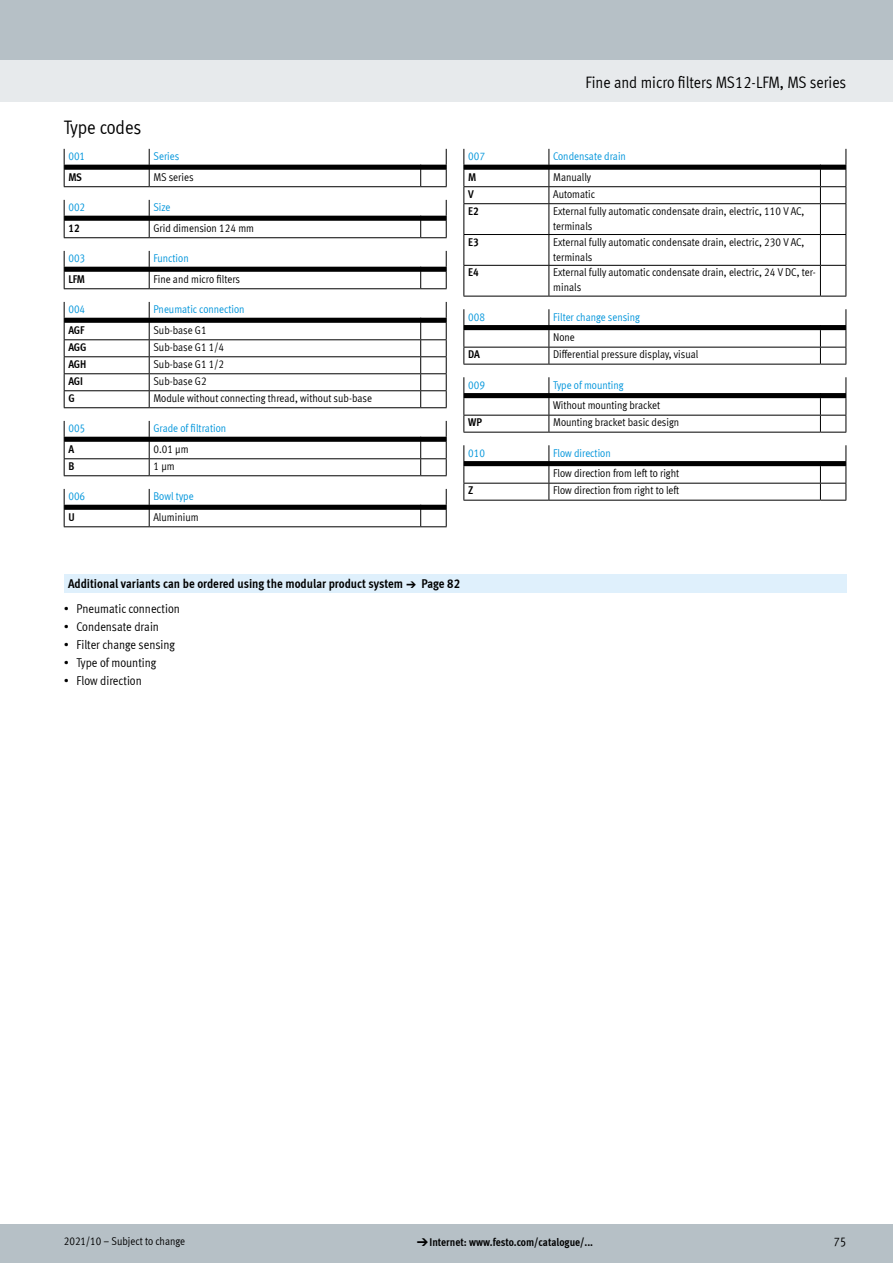
<style>
.page{position:relative;width:893px;height:1263px;background:#fff}
.page>*{position:absolute;margin:0;border:0;box-sizing:border-box;transform-origin:0 0}
.FES_title_section{font:19.5px "Meta Cond LF";color:#000}
.FES_title_family{font:16.5px "Meta Cond LF";color:#000}
.t1{font:12.75px "Meta Cond LF";color:#000}
.FES_head_1_text{font:700 12.75px "Meta Cond LF";color:#000}
.t2{font:11.25px/15px "Meta Cond LF";color:#000}
.t3{font:11.25px/20.5px "Meta Cond LF";color:#0095db}
.t4{font:700 11.25px "Meta Cond LF";color:#000}
.s1{color:#000}
.s2{color:#0095db}
.s3{font-family:"Meto Pict 182";font-weight:400}
</style>
<div class="page">
<div style="left:0;top:1225px;width:893px;height:38px;background:#b6c0c6"></div>
<div style="left:0;top:60px;width:893px;height:42px;background:#e7eaec"></div>
<div style="left:0;top:0;width:893px;height:60px;background:#b6c0c6"></div>
<div style="left:64px;top:574px;width:782px;height:19px;background:#dff0fc"></div>
<svg style="left:64px;top:149px;width:383px;height:38px"></svg>
<svg style="left:64px;top:200px;width:383px;height:38px"></svg>
<svg style="left:64px;top:251px;width:383px;height:38px"></svg>
<svg style="left:64px;top:302px;width:383px;height:106px"></svg>
<svg style="left:64px;top:421px;width:383px;height:55px"></svg>
<svg style="left:64px;top:489px;width:383px;height:38px"></svg>
<hr style="left:463px;top:204px;width:1px;height:30px;background:#000">
<hr style="left:549px;top:204px;width:1px;height:30px;background:#000">
<svg style="left:463px;top:149px;width:384px;height:55px"></svg>
<hr style="left:820px;top:204px;width:1px;height:30px;background:#000">
<hr style="left:846px;top:204px;width:1px;height:30px;background:#000">
<hr style="left:463px;top:234px;width:86px;height:1px;background:#000">
<hr style="left:463px;top:235px;width:1px;height:30px;background:#000">
<hr style="left:549px;top:234px;width:271px;height:1px;background:#000">
<hr style="left:549px;top:235px;width:1px;height:30px;background:#000">
<svg style="left:820px;top:234px;width:26px;height:1px"></svg>
<hr style="left:820px;top:235px;width:1px;height:30px;background:#000">
<hr style="left:846px;top:235px;width:1px;height:30px;background:#000">
<hr style="left:463px;top:265px;width:86px;height:1px;background:#000">
<hr style="left:463px;top:266px;width:1px;height:30px;background:#000">
<hr style="left:463px;top:296px;width:86px;height:1px;background:#000">
<hr style="left:549px;top:265px;width:271px;height:1px;background:#000">
<hr style="left:549px;top:266px;width:1px;height:30px;background:#000">
<hr style="left:549px;top:296px;width:271px;height:1px;background:#000">
<svg style="left:820px;top:265px;width:26px;height:1px"></svg>
<hr style="left:820px;top:266px;width:1px;height:30px;background:#000">
<hr style="left:846px;top:266px;width:1px;height:30px;background:#000">
<svg style="left:820px;top:296px;width:26px;height:1px"></svg>
<svg style="left:463px;top:309px;width:384px;height:56px"></svg>
<svg style="left:463px;top:377px;width:384px;height:56px"></svg>
<svg style="left:463px;top:445px;width:384px;height:56px"></svg>
<p class="FES_title_section" style="left:64px;top:116px;width:79px">Type codes</p>
<p class="t3" style="left:68px;top:146px;width:18px">001</p>
<p class="t3" style="left:153px;top:146px;width:27px">Series</p>
<p class="t4" style="left:68px;top:170px;width:15px">MS</p>
<p class="t2" style="left:153px;top:169px;width:42px">MS series</p>
<p class="t3" style="left:68px;top:197px;width:18px">002</p>
<p class="t3" style="left:153px;top:197px;width:19px">Size</p>
<p class="t4" style="left:68px;top:221px;width:13px">12</p>
<p class="t2" style="left:153px;top:220px;width:102px">Grid dimension 124 mm</p>
<p class="t3" style="left:68px;top:248px;width:18px">003</p>
<p class="t3" style="left:153px;top:248px;width:37px">Function</p>
<p class="t4" style="left:68px;top:272px;width:18px">LFM</p>
<p class="t2" style="left:153px;top:271px;width:88px">Fine and micro filters</p>
<p class="t3" style="left:68px;top:299px;width:18px">004</p>
<p class="t3" style="left:153px;top:299px;width:93px">Pneumatic connection</p>
<p class="t4" style="left:68px;top:323px;width:18px">AGF</p>
<p class="t2" style="left:153px;top:322px;width:55px">Sub-base G1</p>
<p class="t4" style="left:68px;top:340px;width:20px">AGG</p>
<p class="t2" style="left:153px;top:339px;width:72px">Sub-base G1 1/4</p>
<p class="t4" style="left:68px;top:357px;width:20px">AGH</p>
<p class="t2" style="left:153px;top:356px;width:72px">Sub-base G1 1/2</p>
<p class="t4" style="left:68px;top:374px;width:16px">AGI</p>
<p class="t2" style="left:153px;top:373px;width:55px">Sub-base G2</p>
<p class="t4" style="left:68px;top:391px;width:8px">G</p>
<p class="t2" style="left:153px;top:390px;width:220px">Module without connecting thread, without sub-base</p>
<p class="t3" style="left:68px;top:418px;width:18px">005</p>
<p class="t3" style="left:153px;top:418px;width:74px">Grade of filtration</p>
<p class="t4" style="left:68px;top:442px;width:7px">A</p>
<p class="t2" style="left:153px;top:441px;width:37px">0.01 µm</p>
<p class="t4" style="left:68px;top:459px;width:7px">B</p>
<p class="t2" style="left:153px;top:458px;width:23px">1 µm</p>
<p class="t3" style="left:68px;top:486px;width:18px">006</p>
<p class="t3" style="left:153px;top:486px;width:42px">Bowl type</p>
<p class="t4" style="left:68px;top:510px;width:8px">U</p>
<p class="t2" style="left:153px;top:509px;width:47px">Aluminium</p>
<p class="FES_title_family" style="left:585px;top:72px;width:262px">Fine and micro filters MS12-LFM, MS series</p>
<p class="t3" style="left:468px;top:146px;width:18px">007</p>
<p class="t3" style="left:553px;top:146px;width:74px">Condensate drain</p>
<p class="t4" style="left:468px;top:170px;width:10px">M</p>
<p class="t2" style="left:553px;top:169px;width:39px">Manually</p>
<p class="t4" style="left:468px;top:187px;width:7px">V</p>
<p class="t2" style="left:553px;top:186px;width:44px">Automatic</p>
<p class="t4" style="left:468px;top:204px;width:12px">E2</p>
<p class="t2" style="left:553px;top:203px;width:253px">External fully automatic condensate drain, electric, 110 V AC, terminals</p>
<p class="t4" style="left:468px;top:235px;width:12px">E3</p>
<p class="t2" style="left:553px;top:234px;width:253px">External fully automatic condensate drain, electric, 230 V AC, terminals</p>
<p class="t4" style="left:468px;top:265px;width:12px">E4</p>
<p class="t2" style="left:553px;top:265px;width:264px">External fully automatic condensate drain, electric, 24 V DC, ter&shy;minals</p>
<p class="t3" style="left:468px;top:306px;width:18px">008</p>
<p class="t3" style="left:553px;top:306px;width:88px">Filter change sensing<br><span class="s1">None</span></p>
<p class="t4" style="left:468px;top:347px;width:13px">DA</p>
<p class="t2" style="left:553px;top:346px;width:147px">Differential pressure display, visual</p>
<p class="t3" style="left:468px;top:374px;width:18px">009</p>
<p class="t2" style="left:553px;top:374px;width:108px;line-height:20.5px"><span class="s2">Type of mounting<br></span>Without mounting bracket</p>
<p class="t4" style="left:468px;top:415px;width:15px">WP</p>
<p class="t2" style="left:553px;top:414px;width:127px">Mounting bracket basic design</p>
<p class="t3" style="left:468px;top:442px;width:18px">010</p>
<p class="t2" style="left:553px;top:442px;width:128px;line-height:20.5px"><span class="s2">Flow direction<br></span>Flow direction from left to right</p>
<p class="t4" style="left:468px;top:483px;width:7px">Z</p>
<p class="t2" style="left:553px;top:482px;width:128px">Flow direction from right to left</p>
<p class="FES_head_1_text" style="left:68px;top:576px;width:393px">Additional variants can be ordered using the modular product system <span class="s3">a</span> Page 82</p>
<p class="t1" style="left:64px;top:601px;width:118px">• Pneumatic connection</p>
<p class="t1" style="left:64px;top:619px;width:97px">• Condensate drain</p>
<p class="t1" style="left:64px;top:637px;width:113px">• Filter change sensing</p>
<p class="t1" style="left:64px;top:655px;width:94px">• Type of mounting</p>
<p class="t1" style="left:64px;top:673px;width:80px">• Flow direction</p>
<p class="t2" style="left:64px;top:1233px;width:123px">2021/10 – Subject to change</p>
<p class="t4" style="left:417px;top:1235px;width:178px"><span class="s3">d</span>Internet: www.festo.com/catalogue/...</p>
<p class="t1" style="left:833px;top:1234px;width:14px">75</p>
</div>
